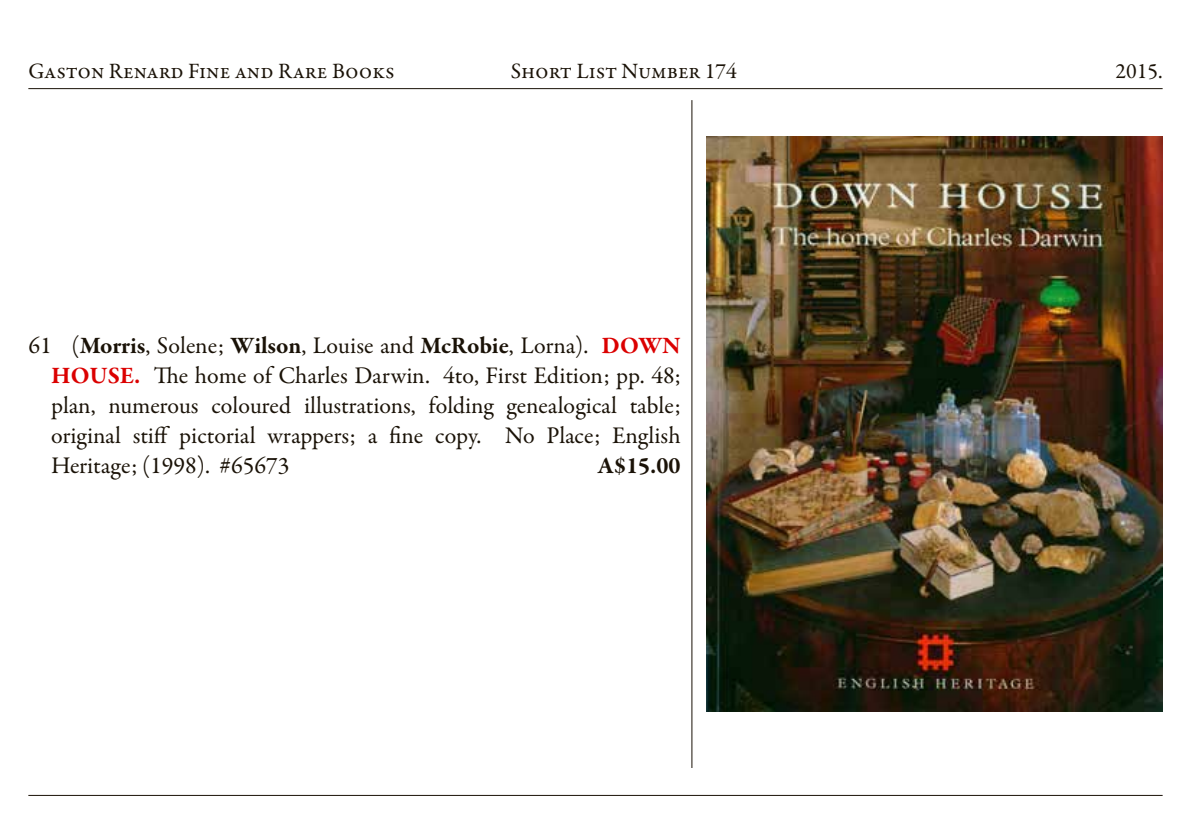
<style>
.page{position:relative;width:1191px;height:840px;background:#fff}
.page>*{position:absolute;margin:0;border:0;box-sizing:border-box;transform-origin:0 0}
.t1{font:24px/30px "Garamond Premr Pro";color:#1a1207;text-align:justify}
.t2{font:700 24px "Garamond Premr Pro";color:#1a1207}
.t3{font:22px "Garamond Premr Pro";color:#1a1207}
.s1{font-weight:700}
.s2{font-weight:700;color:#db0000}
</style>
<div class="page">
<hr style="left:28px;top:88px;width:1134px;height:1px;background:#1a1207">
<hr style="left:28px;top:794px;width:1134px;height:1px;background:#1a1207">
<hr style="left:691px;top:100px;width:1px;height:667px;background:#1a1207">
<img style="left:706px;top:137px;width:456px;height:574px">
<p class="t3" style="left:28px;top:57px;width:368px">Gaston Renard Fine and Rare Books</p>
<p class="t3" style="left:511px;top:57px;width:228px">Short List Number 174</p>
<p class="t3" style="left:1115px;top:57px;width:49px">2015.</p>
<p class="t1" style="left:51px;top:330px;width:631px;text-indent:-23px">61 (<span class="s1">Morris</span>, Solene; <span class="s1">Wilson</span>, Louise and <span class="s1">McRobie</span>, Lorna). <span class="s2">DOWN HOUSE.</span> The home of Charles Darwin. 4to, First Edition; pp. 48; plan, numerous coloured illustrations, folding genealogical table; original stiff pictorial wrappers; a fine copy. No Place; English Heritage; (1998). #65673</p>
<p class="t2" style="left:598px;top:450px;width:84px">A$15.00</p>
</div>
